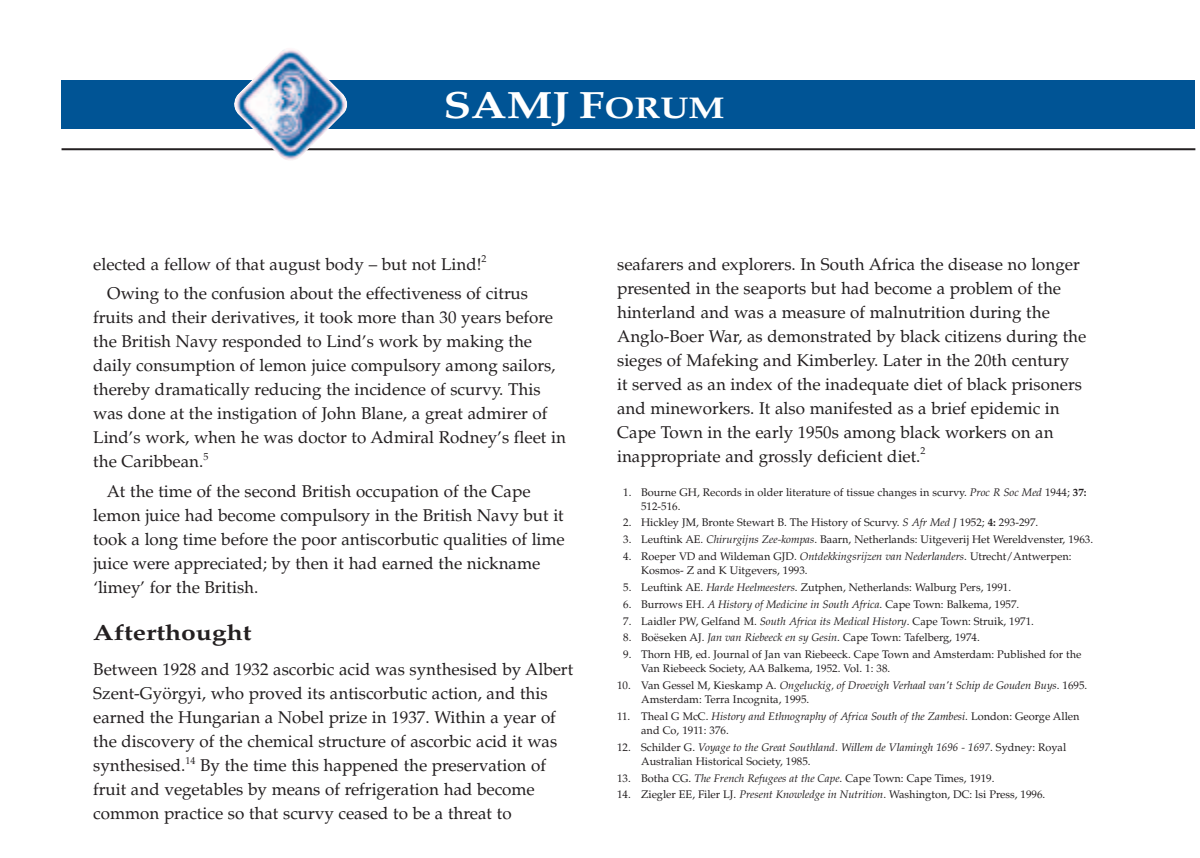
<style>
.page{position:relative;width:1200px;height:858px;background:#fff}
.page>*{position:absolute;margin:0;border:0;box-sizing:border-box;transform-origin:0 0}
.t1{font:700 38px "Palatino";color:#fff;scale:1.2 1}
.t2{font:700 22px "Palatino";color:#231f20;scale:1.2 1}
.t3{font:17px/24px "Palatino";color:#231f20}
.t4{font:11px/14px "Palatino";color:#231f20}
.s1{font-size:30px}
.s2{font-style:italic}
.s3{font-weight:700}
</style>
<div class="page">
<div style="left:62px;top:80px;width:1133px;height:48px;background:#005495"></div>
<hr style="left:62px;top:148px;width:1133px;height:2px;background:#231f20">
<img style="left:234px;top:49px;width:113px;height:111px">
<h1 class="t1" style="left:443px;top:81px;width:236px">SAMJ F<span class="s1">ORUM</span></h1>
<p class="t3" style="left:107px;top:249px;width:422px;line-height:29.6px;text-indent:-14px">elected a fellow of that august body – but not Lind!<sup>2<br></sup>Owing to the confusion about the effectiveness of citrus</p>
<p class="t3" style="left:93px;top:306px;width:474px">fruits and their derivatives, it took more than 30 years before the British Navy responded to Lind’s work by making the daily consumption of lemon juice compulsory among sailors, thereby dramatically reducing the incidence of scurvy. This was done at the instigation of John Blane, a great admirer of Lind’s work, when he was doctor to Admiral Rodney’s fleet in the Caribbean.<sup>5</sup></p>
<p class="t3" style="left:93px;top:480px;width:473px;text-indent:13px">At the time of the second British occupation of the Cape lemon juice had become compulsory in the British Navy but it took a long time before the poor antiscorbutic qualities of lime juice were appreciated; by then it had earned the nickname ‘limey’ for the British.</p>
<p class="t2" style="left:93px;top:619px;width:134px">Afterthought</p>
<p class="t3" style="left:93px;top:658px;width:481px">Between 1928 and 1932 ascorbic acid was synthesised by Albert Szent-Györgyi, who proved its antiscorbutic action, and this earned the Hungarian a Nobel prize in 1937. Within a year of the discovery of the chemical structure of ascorbic acid it was synthesised.<sup>14</sup> By the time this happened the preservation of fruit and vegetables by means of refrigeration had become common practice so that scurvy ceased to be a threat to</p>
<p class="t3" style="left:617px;top:252px;width:471px">seafarers and explorers. In South Africa the disease no longer presented in the seaports but had become a problem of the hinterland and was a measure of malnutrition during the Anglo-Boer War, as demonstrated by black citizens during the sieges of Mafeking and Kimberley. Later in the 20th century<br>it served as an index of the inadequate diet of black prisoners and mineworkers. It also manifested as a brief epidemic in Cape Town in the early 1950s among black workers on an inappropriate and grossly deficient diet.<sup>2</sup></p>
<p class="t4" style="left:641px;top:485px;width:447px;text-indent:-18px">1. Bourne GH, Records in older literature of tissue changes in scurvy. <span class="s2">Proc R Soc Med</span> 1944; <span class="s3">37:<br></span>512-516.</p>
<p class="t4" style="left:623px;top:516px;width:417px">2. Hickley JM, Bronte Stewart B. The History of Scurvy. <span class="s2">S Afr Med J</span> 1952; <span class="s3">4:</span> 293-297.</p>
<p class="t4" style="left:623px;top:533px;width:471px">3. Leuftink AE. <span class="s2">Chirurgijns Zee-kompas</span>. Baarn, Netherlands: Uitgeverij Het Wereldvenster, 1963.</p>
<p class="t4" style="left:641px;top:549px;width:432px;text-indent:-18px">4. Roeper VD and Wildeman GJD. <span class="s2">Ontdekkingsrijzen van Nederlanders</span>. Utrecht/Antwerpen:<br>Kosmos- Z and K Uitgevers, 1993.</p>
<p class="t4" style="left:623px;top:580px;width:390px">5. Leuftink AE. <span class="s2">Harde Heelmeesters</span>. Zutphen, Netherlands: Walburg Pers, 1991.</p>
<p class="t4" style="left:623px;top:597px;width:398px">6. Burrows EH. <span class="s2">A History of Medicine in South Africa</span>. Cape Town: Balkema, 1957.</p>
<p class="t4" style="left:623px;top:614px;width:412px">7. Laidler PW, Gelfand M. <span class="s2">South Africa its Medical History</span>. Cape Town: Struik, 1971.</p>
<p class="t4" style="left:623px;top:631px;width:358px">8. Boëseken AJ. <span class="s2">Jan van Riebeeck en sy Gesin</span>. Cape Town: Tafelberg, 1974.</p>
<p class="t4" style="left:641px;top:648px;width:442px;text-indent:-18px">9. Thorn HB, ed. Journal of Jan van Riebeeck. Cape Town and Amsterdam: Published for the<br>Van Riebeeck Society, AA Balkema, 1952. Vol. 1: 38.</p>
<p class="t4" style="left:641px;top:678px;width:448px;text-indent:-24px">10. Van Gessel M, Kieskamp A. <span class="s2">Ongeluckig, of Droevigh Verhaal van't Schip de Gouden Buys</span>. 1695.<br>Amsterdam: Terra Incognita, 1995.</p>
<p class="t4" style="left:641px;top:709px;width:440px;text-indent:-24px">11. Theal G McC. <span class="s2">History and Ethnography of Africa South of the Zambesi</span>. London: George Allen and Co, 1911: 376.</p>
<p class="t4" style="left:641px;top:740px;width:427px;text-indent:-24px">12. Schilder G. <span class="s2">Voyage to the Great Southland. Willem de Vlamingh 1696 - 1697</span>. Sydney: Royal<br>Australian Historical Society, 1985.</p>
<p class="t4" style="left:617px;top:771px;width:379px">13. Botha CG. <span class="s2">The French Refugees at the Cape</span>. Cape Town: Cape Times, 1919.</p>
<p class="t4" style="left:617px;top:788px;width:430px">14. Ziegler EE, Filer LJ. <span class="s2">Present Knowledge in Nutrition</span>. Washington, DC: lsi Press, 1996.</p>
</div>
